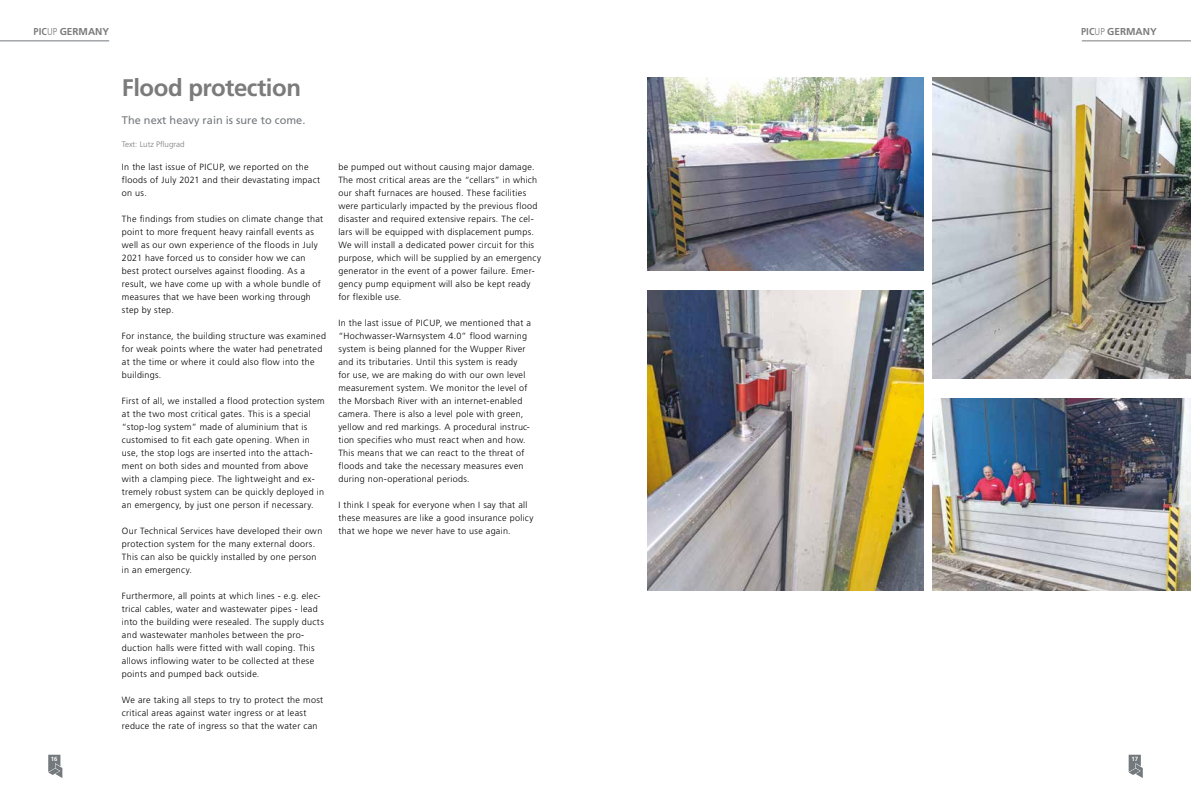
<style>
.page{position:relative;width:1191px;height:794px;background:#fff}
.page>*{position:absolute;margin:0;border:0;box-sizing:border-box;transform-origin:0 0}
.t1{font:700 24px "Frutiger LT Std";letter-spacing:-.02em;color:#7c7b7b}
.t2{font:11px "Frutiger LT Std";color:#73797c}
.t3{font:700 10px "Frutiger LT Std";color:#7c7b7b}
.t4{font:300 9px/13px "Frutiger LT Std";letter-spacing:.035em;color:#000}
.t5{font:300 8px "Frutiger LT Std";color:#7c7b7b}
.t6{font:700 6px "Frutiger LT Std";color:#fff}
.s1{font-stretch:condensed}
.s2{font-weight:300;font-stretch:condensed}
</style>
<div class="page">
<svg style="left:1128px;top:754px;width:14px;height:24px"></svg>
<svg style="left:48px;top:754px;width:14px;height:24px"></svg>
<hr style="left:0;top:41px;width:109px;height:1px;background:#73797c">
<hr style="left:1081px;top:41px;width:110px;height:1px;background:#7c7b7b">
<img style="left:648px;top:78px;width:275px;height:192px">
<img style="left:933px;top:398px;width:258px;height:192px">
<img style="left:648px;top:290px;width:275px;height:300px">
<img style="left:933px;top:78px;width:258px;height:300px">
<p class="t3" style="left:34px;top:25px;width:77px"><span class="s1">PIC</span><span class="s2">UP</span> GERMANY</p>
<p class="t3" style="left:1081px;top:25px;width:77px"><span class="s1">PIC</span><span class="s2">UP</span> GERMANY</p>
<h1 class="t1" style="left:122px;top:74px;width:181px">Flood protection</h1>
<p class="t5" style="left:122px;top:139px;width:64px">Text: Lutz Pflugrad</p>
<p class="t4" style="left:122px;top:161px;width:200px">In the last issue of PICUP, we reported on the floods of July 2021 and their devastating impact on us.</p>
<p class="t4" style="left:122px;top:213px;width:203px">The findings from studies on climate change that point to more frequent heavy rainfall events as well as our own experience of the floods in July 2021 have forced us to consider how we can best protect ourselves against flooding. As a result, we have come up with a whole bundle of measures that we have been working through step by step.</p>
<p class="t4" style="left:122px;top:330px;width:206px">For instance, the building structure was examined for weak points where the water had penetrated at the time or where it could also flow into the buildings.</p>
<p class="t4" style="left:122px;top:395px;width:204px">First of all, we installed a flood protection system at the two most critical gates. This is a special “stop-log system” made of aluminium that is customised to fit each gate opening. When in use, the stop logs are inserted into the attach&shy;ment on both sides and mounted from above with a clamping piece. The lightweight and ex&shy;tremely robust system can be quickly deployed in an emergency, by just one person if necessary.</p>
<p class="t4" style="left:122px;top:525px;width:202px">Our Technical Services have developed their own protection system for the many external doors.<br>This can also be quickly installed by one person in an emergency.</p>
<p class="t4" style="left:122px;top:590px;width:203px">Furthermore, all points at which lines - e.g. elec&shy;trical cables, water and wastewater pipes - lead into the building were resealed. The supply ducts and wastewater manholes between the pro&shy;duction halls were fitted with wall coping. This allows inflowing water to be collected at these points and pumped back outside.</p>
<p class="t4" style="left:122px;top:693px;width:203px">We are taking all steps to try to protect the most critical areas against water ingress or at least reduce the rate of ingress so that the water can</p>
<p class="t2" style="left:122px;top:114px;width:185px">The next heavy rain is sure to come.</p>
<p class="t4" style="left:338px;top:160px;width:204px">be pumped out without causing major damage.<br>The most critical areas are the “cellars” in which our shaft furnaces are housed. These facilities were particularly impacted by the previous flood disaster and required extensive repairs. The cel&shy;lars will be equipped with displacement pumps.<br>We will install a dedicated power circuit for this purpose, which will be supplied by an emergency generator in the event of a power failure. Emer&shy;gency pump equipment will also be kept ready for flexible use.</p>
<p class="t4" style="left:338px;top:316px;width:194px">In the last issue of PICUP, we mentioned that a “Hochwasser-Warnsystem 4.0” flood warning system is being planned for the Wupper River and its tributaries. Until this system is ready for use, we are making do with our own level measurement system. We monitor the level of the Morsbach River with an internet-enabled camera. There is also a level pole with green, yellow and red markings. A procedural instruc&shy;tion specifies who must react when and how.<br>This means that we can react to the threat of floods and take the necessary measures even during non-operational periods.</p>
<p class="t4" style="left:338px;top:498px;width:197px">I think I speak for everyone when I say that all these measures are like a good insurance policy that we hope we never have to use again.</p>
<p class="t6" style="left:51px;top:755px;width:8px">16</p>
<p class="t6" style="left:1131px;top:755px;width:8px">17</p>
</div>
